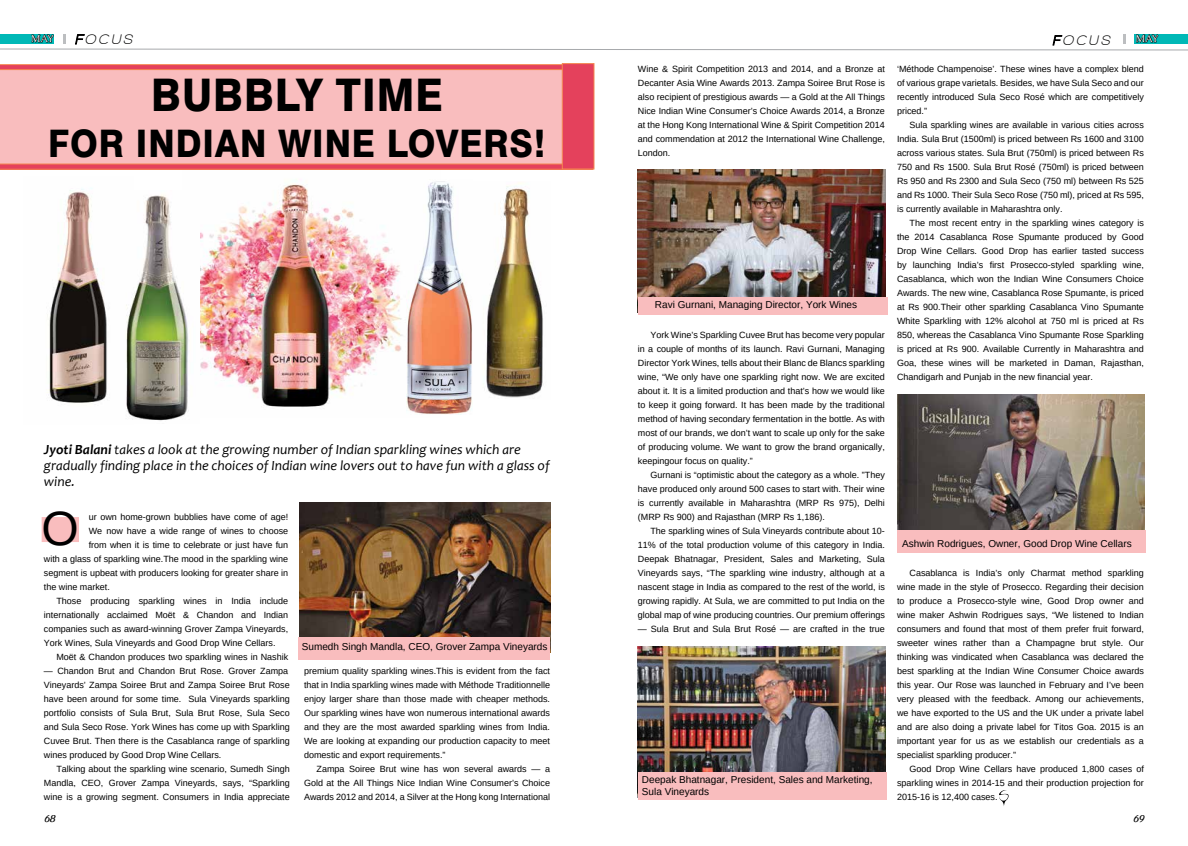
<style>
.page{position:relative;width:1188px;height:846px;background:#fff}
.page>*{position:absolute;margin:0;border:0;box-sizing:border-box;transform-origin:0 0}
.t1{font:48px "Arimo";color:#000}
.t2{font:800 45px "Swiss 721 BT";letter-spacing:.025em;color:#000;scale:.91 1}
.t3{font:800 38px "Swiss 721 BT";letter-spacing:.025em;color:#000;scale:.91 1}
.t4{font:italic 14px/16px "Candara";color:#000}
.t5{font:italic 700 14px "Walkway";letter-spacing:.2em;color:#000}
.t6{font:10px/12px "Arimo";color:#000}
.t7{font:10px "Caudex";letter-spacing:-.065em;color:#fff}
.t8{font:italic 700 10px "Caudex";color:#000}
.t9{font:9px/14px "Arimo";color:#000;text-align:justify}
.s1{font-weight:700}
</style>
<div class="page">
<svg style="left:0;top:34px;width:1188px;height:17px"></svg>
<img style="left:200px;top:184px;width:207px;height:223px">
<img style="left:486px;top:183px;width:57px;height:215px">
<img style="left:47px;top:188px;width:60px;height:215px">
<div style="left:0;top:69px;width:562px;height:101px;background:#f9bdbe"></div>
<div style="left:42px;top:517px;width:37px;height:25px;background:#f9bdbe"></div>
<img style="left:638px;top:646px;width:248px;height:126px">
<img style="left:300px;top:502px;width:250px;height:136px">
<div style="left:298px;top:638px;width:252px;height:22px;background:#f9bdbe"></div>
<div style="left:638px;top:772px;width:248px;height:28px;background:#f9bdbe"></div>
<img style="left:638px;top:169px;width:248px;height:128px">
<div style="left:638px;top:297px;width:250px;height:18px;background:#f9bdbe"></div>
<img style="left:897px;top:394px;width:247px;height:136px">
<div style="left:897px;top:530px;width:248px;height:23px;background:#f9bdbe"></div>
<svg style="left:0;top:164px;width:562px;height:6px;background:#e85258"></svg>
<svg style="left:0;top:64px;width:562px;height:6px;background:#e95a5b"></svg>
<img style="left:126px;top:194px;width:63px;height:227px">
<img style="left:407px;top:181px;width:65px;height:234px">
<div style="left:562px;top:63px;width:32px;height:107px;background:#e4415c;border:1px solid #f58751"></div>
<svg style="left:999px;top:790px;width:10px;height:16px"></svg>
<p class="t7" style="left:31px;top:32px;width:24px">MAY</p>
<h3 class="t5" style="left:75px;top:32px;width:59px">FOCUS</h3>
<h3 class="t5" style="left:1052px;top:33px;width:59px">FOCUS</h3>
<p class="t7" style="left:1136px;top:32px;width:24px">MAY</p>
<h2 class="t2" style="left:151px;top:68px;width:322px">BUBBLY TIME</h2>
<h3 class="t3" style="left:48px;top:120px;width:548px">FOR INDIAN WINE LOVERS!</h3>
<h3 class="t4" style="left:44px;top:442px;width:507px"><span class="s1">Jyoti Balani</span> takes a look at the growing number of Indian sparkling wines which are gradually finding place in the choices of Indian wine lovers out to have fun with a glass of wine.</h3>
<h1 class="t1" style="left:42px;top:498px;width:39px">O</h1>
<p class="t9" style="left:89px;top:510px;width:201px">ur own home-grown bubblies have come of age!</p>
<p class="t9" style="left:89px;top:524px;width:201px">We now have a wide range of wines to choose</p>
<p class="t9" style="left:89px;top:538px;width:201px">from when it is time to celebrate or just have fun</p>
<p class="t9" style="left:44px;top:552px;width:246px">with a glass of sparkling wine.The mood in the sparkling wine</p>
<p class="t9" style="left:44px;top:566px;width:246px">segment is upbeat with producers looking for greater share in</p>
<p class="t9" style="left:44px;top:580px;width:68px">the wine market.</p>
<p class="t9" style="left:56px;top:594px;width:233px">Those producing sparkling wines in India include</p>
<p class="t9" style="left:44px;top:608px;width:246px">internationally acclaimed Moët &amp; Chandon and Indian</p>
<p class="t9" style="left:44px;top:622px;width:246px">companies such as award-winning Grover Zampa Vineyards,</p>
<p class="t9" style="left:44px;top:636px;width:233px">York Wines, Sula Vineyards and Good Drop Wine Cellars.</p>
<p class="t9" style="left:56px;top:650px;width:233px">Moët &amp; Chandon produces two sparkling wines in Nashik</p>
<p class="t9" style="left:44px;top:664px;width:247px;text-align:left">— Chandon Brut and Chandon Brut Rose. Grover Zampa Vineyards’ Zampa Soiree Brut and Zampa Soiree Brut Rose have been around for some time. Sula Vineyards sparkling portfolio consists of Sula Brut, Sula Brut Rose, Sula Seco and Sula Seco Rose. York Wines has come up with Sparkling Cuvee Brut. Then there is the Casablanca range of sparkling wines produced by Good Drop Wine Cellars.</p>
<p class="t9" style="left:44px;top:762px;width:247px;text-indent:13px">Talking about the sparkling wine scenario, Sumedh Singh Mandla, CEO, Grover Zampa Vineyards, says, “Sparkling wine is a growing segment. Consumers in India appreciate</p>
<p class="t6" style="left:302px;top:640px;width:247px">Sumedh Singh Mandla, CEO, Grover Zampa Vineyards</p>
<p class="t9" style="left:304px;top:664px;width:248px">premium quality sparkling wines.This is evident from the fact that in India sparkling wines made with Méthode Traditionnelle enjoy larger share than those made with cheaper methods.<br>Our sparkling wines have won numerous international awards and they are the most awarded sparkling wines from India.<br>We are looking at expanding our production capacity to meet domestic and export requirements.”</p>
<p class="t9" style="left:304px;top:762px;width:248px;text-indent:13px">Zampa Soiree Brut wine has won several awards — a Gold at the All Things Nice Indian Wine Consumer’s Choice Awards 2012 and 2014, a Silver at the Hong kong International</p>
<p class="t9" style="left:638px;top:62px;width:249px">Wine &amp; Spirit Competition 2013 and 2014, and a Bronze at Decanter Asia Wine Awards 2013. Zampa Soiree Brut Rose is also recipient of prestigious awards — a Gold at the All Things Nice Indian Wine Consumer’s Choice Awards 2014, a Bronze at the Hong Kong International Wine &amp; Spirit Competition 2014 and commendation at 2012 the International Wine Challenge, London.</p>
<p class="t6" style="left:655px;top:299px;width:204px">Ravi Gurnani, Managing Director, York Wines</p>
<p class="t9" style="left:638px;top:328px;width:249px;text-indent:13px">York Wine’s Sparkling Cuvee Brut has become very popular in a couple of months of its launch. Ravi Gurnani, Managing Director York Wines, tells about their Blanc de Blancs sparkling wine, “We only have one sparkling right now. We are excited about it. It is a limited production and that’s how we would like to keep it going forward. It has been made by the traditional method of having secondary fermentation in the bottle. As with most of our brands, we don’t want to scale up only for the sake of producing volume. We want to grow the brand organically, keepingour focus on quality.”</p>
<p class="t9" style="left:638px;top:468px;width:249px;text-indent:13px">Gurnani is “optimistic about the category as a whole. ”They have produced only around 500 cases to start with. Their wine is currently available in Maharashtra (MRP Rs 975), Delhi (MRP Rs 900) and Rajasthan (MRP Rs 1,186).</p>
<p class="t9" style="left:638px;top:524px;width:249px;text-indent:13px">The sparkling wines of Sula Vineyards contribute about 10- 11% of the total production volume of this category in India.<br>Deepak Bhatnagar, President, Sales and Marketing, Sula Vineyards says, “The sparkling wine industry, although at a nascent stage in India as compared to the rest of the world, is growing rapidly. At Sula, we are committed to put India on the global map of wine producing countries. Our premium offerings</p>
<p class="t9" style="left:638px;top:622px;width:248px">— Sula Brut and Sula Brut Rosé — are crafted in the true</p>
<p class="t6" style="left:642px;top:773px;width:232px">Deepak Bhatnagar, President, Sales and Marketing,<br>Sula Vineyards</p>
<p class="t9" style="left:897px;top:62px;width:248px">‘Méthode Champenoise’. These wines have a complex blend of various grape varietals. Besides, we have Sula Seco and our recently introduced Sula Seco Rosé which are competitively priced.”</p>
<p class="t9" style="left:897px;top:118px;width:248px;text-indent:13px">Sula sparkling wines are available in various cities across India. Sula Brut (1500ml) is priced between Rs 1600 and 3100 across various states. Sula Brut (750ml) is priced between Rs 750 and Rs 1500. Sula Brut Rosé (750ml) is priced between Rs 950 and Rs 2300 and Sula Seco (750 ml) between Rs 525 and Rs 1000. Their Sula Seco Rose (750 ml), priced at Rs 595, is currently available in Maharashtra only.</p>
<p class="t9" style="left:897px;top:216px;width:248px;text-indent:13px">The most recent entry in the sparkling wines category is the 2014 Casablanca Rose Spumante produced by Good Drop Wine Cellars. Good Drop has earlier tasted success by launching India’s first Prosecco-styled sparkling wine, Casablanca, which won the Indian Wine Consumers Choice Awards. The new wine, Casablanca Rose Spumante, is priced at Rs 900.Their other sparkling Casablanca Vino Spumante White Sparkling with 12% alcohol at 750 ml is priced at Rs 850, whereas the Casablanca Vino Spumante Rose Sparkling is priced at Rs 900. Available Currently in Maharashtra and Goa, these wines will be marketed in Daman, Rajasthan, Chandigarh and Punjab in the new financial year.</p>
<p class="t6" style="left:902px;top:538px;width:231px">Ashwin Rodrigues, Owner, Good Drop Wine Cellars</p>
<p class="t9" style="left:897px;top:566px;width:248px;text-indent:13px">Casablanca is India’s only Charmat method sparkling wine made in the style of Prosecco. Regarding their decision to produce a Prosecco-style wine, Good Drop owner and wine maker Ashwin Rodrigues says, “We listened to Indian consumers and found that most of them prefer fruit forward, sweeter wines rather than a Champagne brut style. Our thinking was vindicated when Casablanca was declared the best sparkling at the Indian Wine Consumer Choice awards this year. Our Rose was launched in February and I’ve been very pleased with the feedback. Among our achievements, we have exported to the US and the UK under a private label and are also doing a private label for Titos Goa. 2015 is an important year for us as we establish our credentials as a specialist sparkling producer.”</p>
<p class="t9" style="left:897px;top:762px;width:248px;text-indent:13px">Good Drop Wine Cellars have produced 1,800 cases of sparkling wines in 2014-15 and their production projection for 2015-16 is 12,400 cases.</p>
<p class="t8" style="left:44px;top:812px;width:12px">68</p>
<p class="t8" style="left:1133px;top:813px;width:12px">69</p>
</div>
